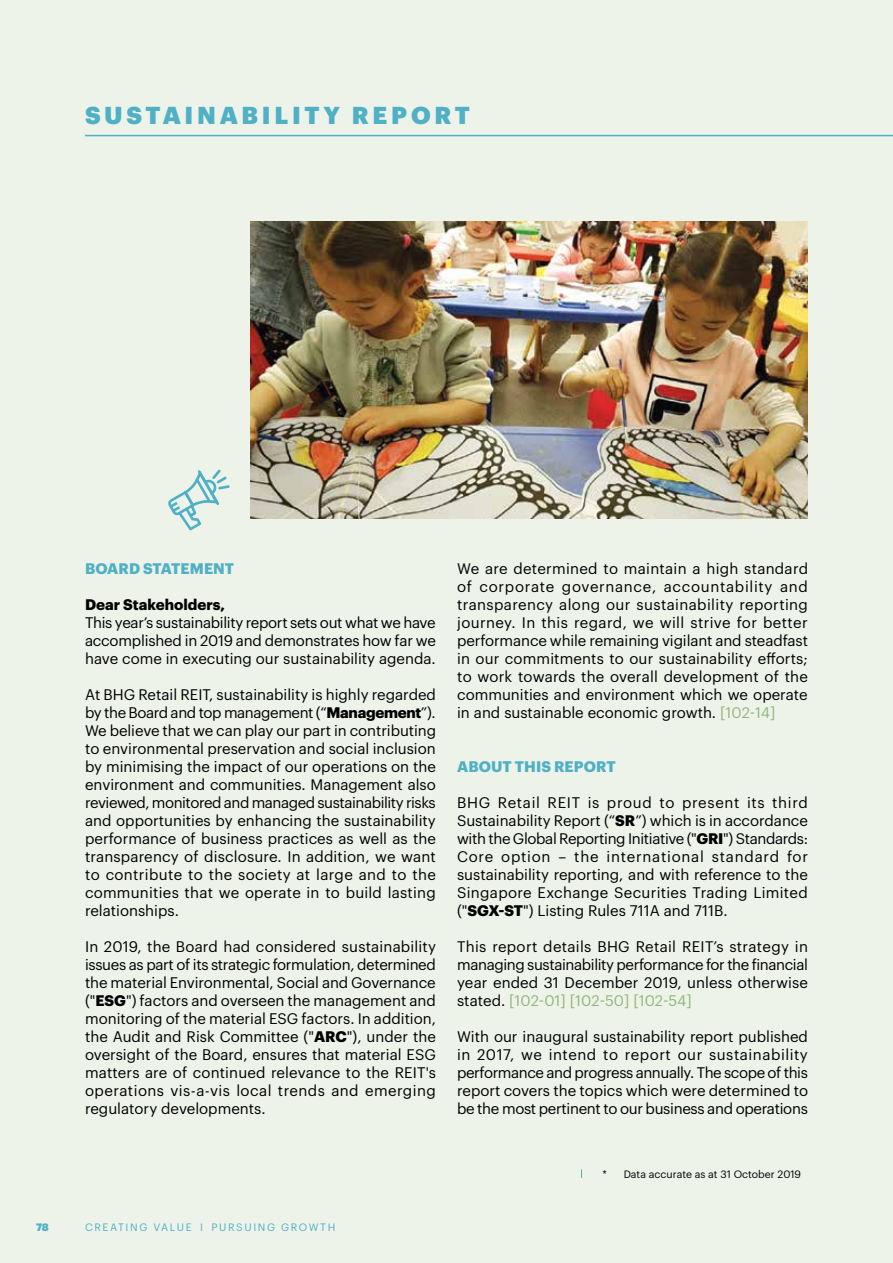
<style>
.page{position:relative;width:893px;height:1263px;background:#eef3ea}
.page>*{position:absolute;margin:0;border:0;box-sizing:border-box;transform-origin:0 0}
.t1{font:900 24px "Graphik";letter-spacing:.155em;color:#4fb0c6}
.t2{font:15px/18px "Graphik";color:#000;text-align:justify}
.t3{font:700 15px "Graphik";letter-spacing:.005em;color:#4fb0c6}
.t4{font:700 15px "Graphik";color:#000}
.t5{font:10.5px "Graphik";color:#000}
.t6{font:10.5px "Graphik";letter-spacing:.155em;color:#4fb0c6}
.t7{font:900 10.5px "Graphik";color:#4fb0c6}
.s1{font-weight:700}
.s2{color:#90b77d}
</style>
<div class="page">
<svg style="left:168px;top:469px;width:62px;height:61px"></svg>
<img style="left:250px;top:221px;width:558px;height:298px">
<hr style="left:85px;top:135px;width:808px;height:1px;background:#4fb0c6">
<h1 class="t1" style="left:85px;top:96px;width:386px">SUSTAINABILITY REPORT</h1>
<p class="t3" style="left:85px;top:557px;width:151px">BOARD STATEMENT</p>
<p class="t4" style="left:85px;top:593px;width:142px">Dear Stakeholders,</p>
<p class="t2" style="left:85px;top:612px;width:352px">This year’s sustainability report sets out what we have accomplished in 2019 and demonstrates how far we have come in executing our sustainability agenda.</p>
<p class="t2" style="left:85px;top:684px;width:353px">At BHG Retail REIT, sustainability is highly regarded by the Board and top management (“<span class="s1">Management</span>”).<br>We believe that we can play our part in contributing to environmental preservation and social inclusion by minimising the impact of our operations on the environment and communities. Management also reviewed, monitored and managed sustainability risks and opportunities by enhancing the sustainability performance of business practices as well as the transparency of disclosure. In addition, we want to contribute to the society at large and to the communities that we operate in to build lasting relationships.</p>
<p class="t2" style="left:85px;top:936px;width:352px">In 2019, the Board had considered sustainability issues as part of its strategic formulation, determined the material Environmental, Social and Governance ("<span class="s1">ESG</span>") factors and overseen the management and monitoring of the material ESG factors. In addition, the Audit and Risk Committee ("<span class="s1">ARC</span>"), under the oversight of the Board, ensures that material ESG matters are of continued relevance to the REIT's operations vis-a-vis local trends and emerging regulatory developments.</p>
<p class="t7" style="left:36px;top:1218px;width:14px">78</p>
<p class="t6" style="left:85px;top:1219px;width:252px">CREATING VALUE I PURSUING GROWTH</p>
<p class="t2" style="left:457px;top:558px;width:352px">We are determined to maintain a high standard of corporate governance, accountability and transparency along our sustainability reporting journey. In this regard, we will strive for better performance while remaining vigilant and steadfast in our commitments to our sustainability efforts; to work towards the overall development of the communities and environment which we operate in and sustainable economic growth. <span class="s2">[102-14]</span></p>
<p class="t3" style="left:457px;top:754px;width:160px">ABOUT THIS REPORT</p>
<p class="t2" style="left:457px;top:792px;width:352px">BHG Retail REIT is proud to present its third Sustainability Report (“<span class="s1">SR</span>”) which is in accordance with the Global Reporting Initiative ("<span class="s1">GRI</span>") Standards:<br>Core option – the international standard for sustainability reporting, and with reference to the Singapore Exchange Securities Trading Limited ("<span class="s1">SGX-ST</span>") Listing Rules 711A and 711B.</p>
<p class="t2" style="left:457px;top:936px;width:352px">This report details BHG Retail REIT’s strategy in managing sustainability performance for the financial year ended 31 December 2019, unless otherwise stated. <span class="s2">[102-01] [102-50] [102-54]</span></p>
<p class="t2" style="left:457px;top:1026px;width:352px">With our inaugural sustainability report published in 2017, we intend to report our sustainability performance and progress annually. The scope of this report covers the topics which were determined to be the most pertinent to our business and operations</p>
<p class="t5" style="left:602px;top:1166px;width:200px">* Data accurate as at 31 October 2019</p>
</div>
